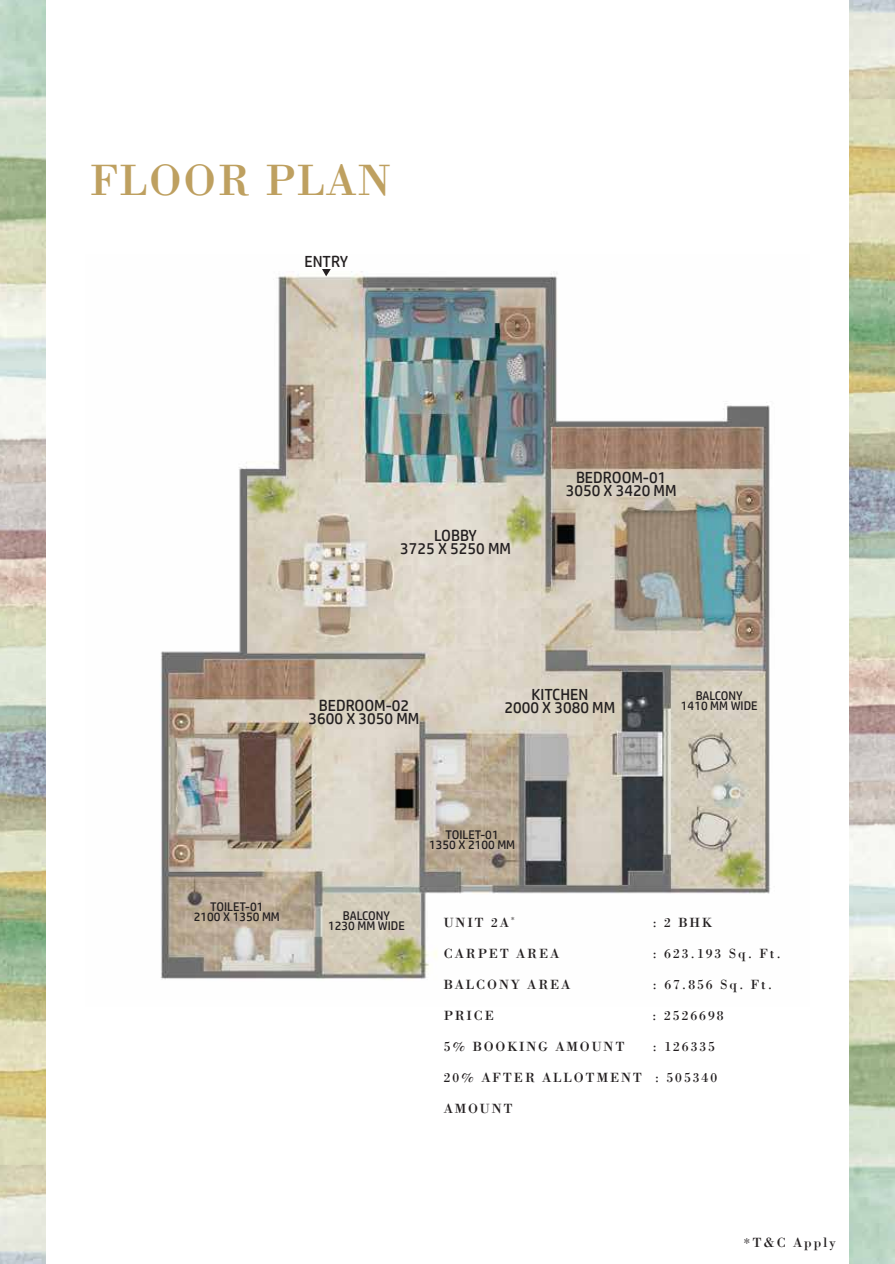
<style>
.page{position:relative;width:895px;height:1264px;background:#fff}
.page>*{position:absolute;margin:0;border:0;box-sizing:border-box;transform-origin:0 0}
.t1{font:45px "Bodoni";letter-spacing:.04em;color:#bea060}
.t2{font:16.05px/12.9px "HP Simplified";color:#231f20;text-align:center}
.t3{font:13.65px "Bodoni";letter-spacing:.14em;color:#231f20}
.t4{font:12.45px/10.1px "HP Simplified";color:#231f20;text-align:center}
</style>
<div class="page">
<img style="left:0;top:0;width:45px;height:1263px">
<img style="left:849px;top:0;width:45px;height:1263px">
<img style="left:160px;top:271px;width:611px;height:709px">
<svg style="left:322px;top:269px;width:9px;height:7px"></svg>
<h1 class="t1" style="left:90px;top:153px;width:301px">FLOOR PLAN</h1>
<p class="t2" style="left:304px;top:254px;width:45px">ENTRY</p>
<p class="t2" style="left:400px;top:529px;width:112px">LOBBY<br>3725 X 5250 MM</p>
<p class="t2" style="left:565px;top:471px;width:112px">BEDROOM-01<br>3050 X 3420 MM</p>
<p class="t2" style="left:308px;top:699px;width:112px">BEDROOM-02<br>3600 X 3050 MM</p>
<p class="t2" style="left:504px;top:688px;width:112px">KITCHEN<br>2000 X 3080 MM</p>
<p class="t4" style="left:680px;top:690px;width:78px">BALCONY<br>1410 MM WIDE</p>
<p class="t4" style="left:194px;top:901px;width:88px">TOILET-01<br>2100 X 1350 MM</p>
<p class="t4" style="left:328px;top:910px;width:78px">BALCONY<br>1230 MM WIDE</p>
<p class="t4" style="left:429px;top:829px;width:88px">TOILET-01<br>1350 X 2100 MM</p>
<p class="t3" style="left:443px;top:914px;width:73px">UNIT 2A<sup>*</sup></p>
<p class="t3" style="left:652px;top:914px;width:61px">: 2 BHK</p>
<p class="t3" style="left:443px;top:945px;width:117px">CARPET AREA</p>
<p class="t3" style="left:652px;top:945px;width:130px">: 623.193 Sq. Ft.</p>
<p class="t3" style="left:443px;top:976px;width:128px">BALCONY AREA</p>
<p class="t3" style="left:652px;top:976px;width:121px">: 67.856 Sq. Ft.</p>
<p class="t3" style="left:443px;top:1007px;width:52px">PRICE</p>
<p class="t3" style="left:652px;top:1007px;width:73px">: 2526698</p>
<p class="t3" style="left:443px;top:1038px;width:182px">5% BOOKING AMOUNT</p>
<p class="t3" style="left:652px;top:1038px;width:64px">: 126335</p>
<p class="t3" style="left:443px;top:1069px;width:275px">20% AFTER ALLOTMENT : 505340</p>
<p class="t3" style="left:443px;top:1100px;width:70px">AMOUNT</p>
<p class="t3" style="left:743px;top:1234px;width:94px">*T&amp;C Apply</p>
</div>
